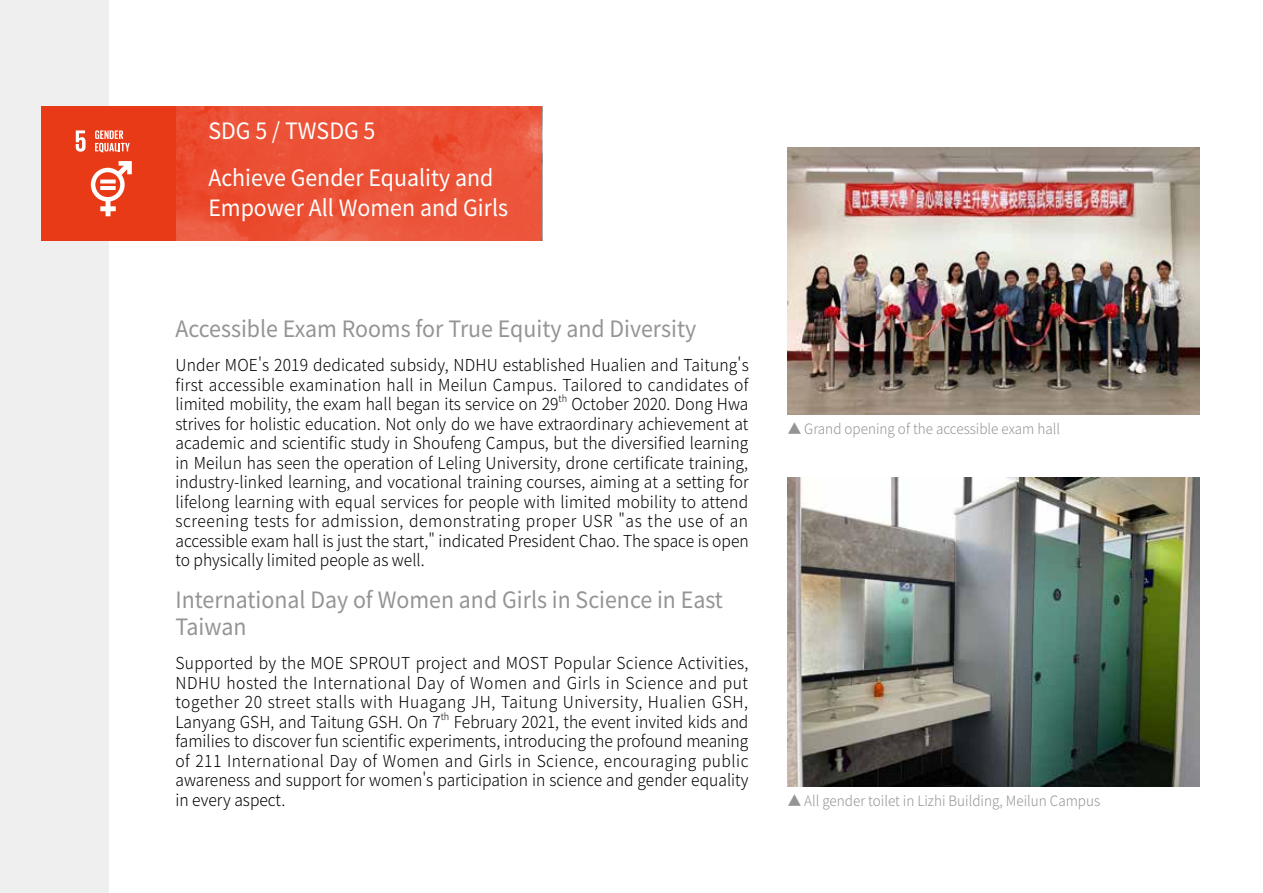
<style>
.page{position:relative;width:1263px;height:893px;background:#fff}
.page>*{position:absolute;margin:0;border:0;box-sizing:border-box;transform-origin:0 0}
.t1{font:22.5px/27px "Noto Sans CJ Ktc";color:#949495;scale:.95 1}
.t2{font:22.5px/47px "Noto Sans CJ Ktc";color:#fff;scale:.95 1}
.t3{font:300 16.5px/19.5px "Noto Sans CJ Ktc";color:#000;text-align:justify;scale:.95 1}
.t4{font:300 14.25px "Noto Sans CJ Ktc";color:#949495;scale:.95 1}
.t5{font:300 9.6px "Noto Sans CJ Ktc";color:#000;scale:.95 1}
</style>
<div class="page">
<div style="left:0;top:0;width:108px;height:893px;background:#efefef"></div>
<img style="left:175px;top:106px;width:367px;height:135px">
<div style="left:41px;top:106px;width:134px;height:134px;background:#e83a17"></div>
<svg style="left:76px;top:130px;width:10px;height:22px"></svg>
<svg style="left:91px;top:161px;width:41px;height:55px"></svg>
<hr style="left:100px;top:180px;width:16px;height:3px;background:#fff">
<svg style="left:100px;top:186px;width:16px;height:4px"></svg>
<svg style="left:95px;top:130px;width:35px;height:22px"></svg>
<img style="left:788px;top:148px;width:411px;height:267px">
<img style="left:788px;top:478px;width:411px;height:308px">
<h1 class="t2" style="left:208px;top:108px;width:302px">SDG 5 / TWSDG 5<br>Achieve Gender Equality and</h1>
<h1 class="t2" style="left:208px;top:185px;width:317px">Empower All Women and Girls</h1>
<h1 class="t1" style="left:175px;top:315px;width:550px">Accessible Exam Rooms for True Equity and Diversity</h1>
<p class="t3" style="left:175px;top:356px;width:605px">Under MOE's 2019 dedicated subsidy, NDHU established Hualien and Taitung's first accessible examination hall in Meilun Campus. Tailored to candidates of limited mobility, the exam hall began its service on 29</p>
<p class="t5" style="left:559px;top:393px;width:11px">th</p>
<p class="t3" style="left:175px;top:395px;width:605px;text-indent:396px">October 2020. Dong Hwa strives for holistic education. Not only do we have extraordinary achievement at academic and scientific study in Shoufeng Campus, but the diversified learning in Meilun has seen the operation of Leling University, drone certificate training, industry-linked learning, and vocational training courses, aiming at a setting for lifelong learning with equal services for people with limited mobility to attend screening tests for admission, demonstrating proper USR "as the use of an accessible exam hall is just the start," indicated President Chao. The space is open to physically limited people as well.</p>
<h1 class="t1" style="left:175px;top:587px;width:578px">International Day of Women and Girls in Science in East<br>Taiwan</h1>
<p class="t3" style="left:175px;top:654px;width:605px">Supported by the MOE SPROUT project and MOST Popular Science Activities, NDHU hosted the International Day of Women and Girls in Science and put together 20 street stalls with Huagang JH, Taitung University, Hualien GSH, Lanyang GSH, and Taitung GSH. On 7</p>
<p class="t5" style="left:441px;top:711px;width:11px">th</p>
<p class="t3" style="left:175px;top:712px;width:605px;text-indent:278px">February 2021, the event invited kids and families to discover fun scientific experiments, introducing the profound meaning of 211 International Day of Women and Girls in Science, encouraging public awareness and support for women's participation in science and gender equality in every aspect.</p>
<p class="t4" style="left:788px;top:421px;width:288px">▲ Grand opening of the accessible exam hall</p>
<p class="t4" style="left:788px;top:793px;width:330px">▲ All gender toilet in Lizhi Building, Meilun Campus</p>
</div>
